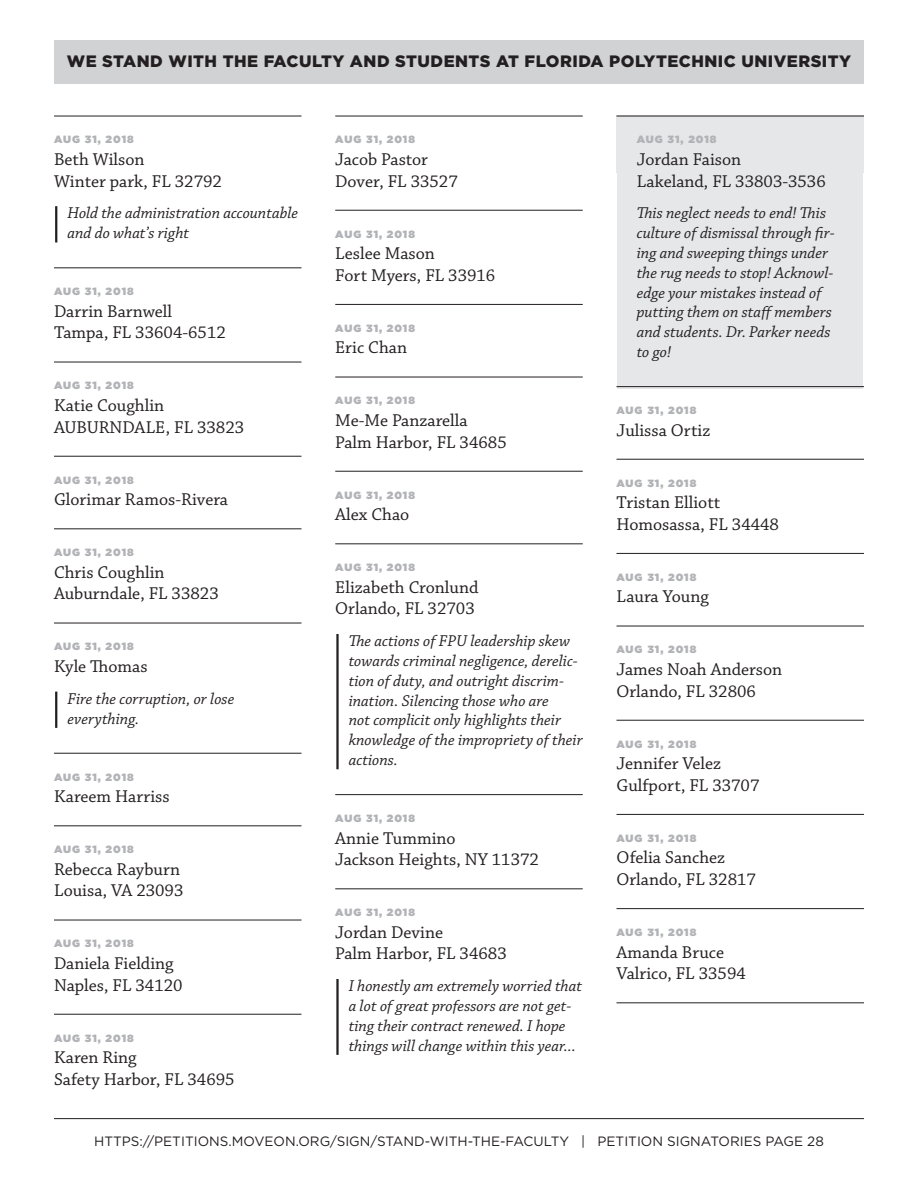
<style>
.page{position:relative;width:918px;height:1188px;background:#fff}
.page>*{position:absolute;margin:0;border:0;box-sizing:border-box;transform-origin:0 0}
.t1{font:18px/21.6px "Chaparral Pro";color:#231f20}
.t2{font:italic 16.5px/19.8px "Chaparral Pro";color:#231f20}
.t3{font:900 16.5px "Gotham";letter-spacing:.03em;color:#231f20}
.t4{font:13.5px "Gotham";color:#231f20}
.t5{font:900 10.5px "Gotham";letter-spacing:.1em;color:#b2b3b7}
</style>
<div class="page">
<div style="left:54px;top:40px;width:810px;height:44px;background:#d1d2d4"></div>
<hr style="left:54px;top:1118px;width:810px;height:1px;background:#231f20">
<hr style="left:54px;top:116px;width:248px;height:1px;background:#231f20">
<hr style="left:55px;top:206px;width:2px;height:36px;background:#231f20">
<hr style="left:54px;top:267px;width:248px;height:1px;background:#231f20">
<hr style="left:54px;top:362px;width:248px;height:1px;background:#231f20">
<hr style="left:54px;top:456px;width:248px;height:1px;background:#231f20">
<hr style="left:54px;top:528px;width:248px;height:1px;background:#231f20">
<hr style="left:54px;top:623px;width:248px;height:1px;background:#231f20">
<hr style="left:55px;top:692px;width:2px;height:36px;background:#231f20">
<hr style="left:54px;top:753px;width:248px;height:1px;background:#231f20">
<hr style="left:54px;top:825px;width:248px;height:1px;background:#231f20">
<hr style="left:54px;top:920px;width:248px;height:1px;background:#231f20">
<hr style="left:54px;top:1014px;width:248px;height:1px;background:#231f20">
<hr style="left:335px;top:116px;width:248px;height:1px;background:#231f20">
<hr style="left:335px;top:210px;width:248px;height:1px;background:#231f20">
<hr style="left:335px;top:304px;width:248px;height:1px;background:#231f20">
<hr style="left:335px;top:377px;width:248px;height:1px;background:#231f20">
<hr style="left:335px;top:471px;width:248px;height:1px;background:#231f20">
<hr style="left:335px;top:543px;width:248px;height:1px;background:#231f20">
<hr style="left:336px;top:634px;width:3px;height:135px;background:#231f20">
<hr style="left:335px;top:794px;width:248px;height:1px;background:#231f20">
<hr style="left:335px;top:888px;width:248px;height:1px;background:#231f20">
<hr style="left:336px;top:979px;width:3px;height:76px;background:#231f20">
<div style="left:616px;top:115px;width:248px;height:57px;background:#e6e7e9"></div>
<hr style="left:616px;top:116px;width:248px;height:1px;background:#231f20">
<div style="left:617px;top:153px;width:246px;height:59px;background:#e6e7e9"></div>
<div style="left:617px;top:186px;width:246px;height:202px;background:#e6e7e9"></div>
<hr style="left:616px;top:386px;width:248px;height:1px;background:#231f20">
<hr style="left:616px;top:459px;width:248px;height:1px;background:#231f20">
<hr style="left:616px;top:553px;width:248px;height:1px;background:#231f20">
<hr style="left:616px;top:626px;width:248px;height:1px;background:#231f20">
<hr style="left:616px;top:720px;width:248px;height:1px;background:#231f20">
<hr style="left:616px;top:814px;width:248px;height:1px;background:#231f20">
<hr style="left:616px;top:908px;width:248px;height:1px;background:#231f20">
<hr style="left:616px;top:1002px;width:248px;height:1px;background:#231f20">
<p class="t3" style="left:67px;top:50px;width:786px">WE STAND WITH THE FACULTY AND STUDENTS AT FLORIDA POLYTECHNIC UNIVERSITY</p>
<p class="t5" style="left:54px;top:132px;width:81px">AUG 31, 2018</p>
<p class="t1" style="left:54px;top:149px;width:169px">Beth Wilson<br>Winter park, FL 32792</p>
<p class="t2" style="left:68px;top:204px;width:232px">Hold the administration accountable and do what’s right</p>
<p class="t5" style="left:54px;top:284px;width:81px">AUG 31, 2018</p>
<p class="t1" style="left:54px;top:301px;width:173px">Darrin Barnwell<br>Tampa, FL 33604-6512</p>
<p class="t5" style="left:54px;top:378px;width:81px">AUG 31, 2018</p>
<p class="t1" style="left:54px;top:395px;width:192px">Katie Coughlin<br>AUBURNDALE, FL 33823</p>
<p class="t5" style="left:54px;top:472px;width:81px">AUG 31, 2018</p>
<p class="t1" style="left:54px;top:489px;width:176px">Glorimar Ramos-Rivera</p>
<p class="t5" style="left:54px;top:545px;width:81px">AUG 31, 2018</p>
<p class="t1" style="left:54px;top:562px;width:166px">Chris Coughlin<br>Auburndale, FL 33823</p>
<p class="t5" style="left:54px;top:639px;width:81px">AUG 31, 2018</p>
<p class="t1" style="left:54px;top:656px;width:95px">Kyle Thomas</p>
<p class="t2" style="left:68px;top:689px;width:168px">Fire the corruption, or lose everything.</p>
<p class="t5" style="left:54px;top:769px;width:81px">AUG 31, 2018</p>
<p class="t1" style="left:54px;top:786px;width:117px">Kareem Harriss</p>
<p class="t5" style="left:54px;top:842px;width:81px">AUG 31, 2018</p>
<p class="t1" style="left:54px;top:859px;width:131px">Rebecca Rayburn<br>Louisa, VA 23093</p>
<p class="t5" style="left:54px;top:936px;width:81px">AUG 31, 2018</p>
<p class="t1" style="left:54px;top:953px;width:130px">Daniela Fielding<br>Naples, FL 34120</p>
<p class="t5" style="left:54px;top:1030px;width:81px">AUG 31, 2018</p>
<p class="t1" style="left:54px;top:1047px;width:182px">Karen Ring<br>Safety Harbor, FL 34695</p>
<p class="t5" style="left:335px;top:132px;width:81px">AUG 31, 2018</p>
<p class="t1" style="left:335px;top:149px;width:124px">Jacob Pastor<br>Dover, FL 33527</p>
<p class="t5" style="left:335px;top:226px;width:81px">AUG 31, 2018</p>
<p class="t1" style="left:335px;top:243px;width:162px">Leslee Mason<br>Fort Myers, FL 33916</p>
<p class="t5" style="left:335px;top:321px;width:81px">AUG 31, 2018</p>
<p class="t1" style="left:335px;top:338px;width:73px">Eric Chan</p>
<p class="t5" style="left:335px;top:393px;width:81px">AUG 31, 2018</p>
<p class="t1" style="left:335px;top:410px;width:173px">Me-Me Panzarella<br>Palm Harbor, FL 34685</p>
<p class="t5" style="left:335px;top:487px;width:81px">AUG 31, 2018</p>
<p class="t1" style="left:335px;top:504px;width:75px">Alex Chao</p>
<p class="t5" style="left:335px;top:560px;width:81px">AUG 31, 2018</p>
<p class="t1" style="left:335px;top:577px;width:145px">Elizabeth Cronlund<br>Orlando, FL 32703</p>
<p class="t2" style="left:349px;top:632px;width:236px">The actions of FPU leadership skew towards criminal negligence, derelic&shy;tion of duty, and outright discrim&shy;ination. Silencing those who are<br>not complicit only highlights their knowledge of the impropriety of their actions.</p>
<p class="t5" style="left:335px;top:811px;width:81px">AUG 31, 2018</p>
<p class="t1" style="left:335px;top:828px;width:205px">Annie Tummino<br>Jackson Heights, NY 11372</p>
<p class="t5" style="left:335px;top:905px;width:81px">AUG 31, 2018</p>
<p class="t1" style="left:335px;top:922px;width:173px">Jordan Devine<br>Palm Harbor, FL 34683</p>
<p class="t2" style="left:349px;top:977px;width:235px">I honestly am extremely worried that a lot of great professors are not get&shy;ting their contract renewed. I hope things will change within this year...</p>
<p class="t5" style="left:637px;top:132px;width:81px">AUG 31, 2018</p>
<p class="t1" style="left:637px;top:149px;width:191px">Jordan Faison<br>Lakeland, FL 33803-3536</p>
<p class="t2" style="left:637px;top:204px;width:199px">This neglect needs to end! This culture of dismissal through fir&shy;ing and sweeping things under the rug needs to stop! Acknowl&shy;edge your mistakes instead of putting them on staff members and students. Dr. Parker needs to go!</p>
<p class="t5" style="left:616px;top:403px;width:81px">AUG 31, 2018</p>
<p class="t1" style="left:616px;top:420px;width:95px">Julissa Ortiz</p>
<p class="t5" style="left:616px;top:475px;width:81px">AUG 31, 2018</p>
<p class="t1" style="left:616px;top:492px;width:164px">Tristan Elliott<br>Homosassa, FL 34448</p>
<p class="t5" style="left:616px;top:570px;width:81px">AUG 31, 2018</p>
<p class="t1" style="left:616px;top:587px;width:94px">Laura Young</p>
<p class="t5" style="left:616px;top:642px;width:81px">AUG 31, 2018</p>
<p class="t1" style="left:616px;top:659px;width:167px">James Noah Anderson<br>Orlando, FL 32806</p>
<p class="t5" style="left:616px;top:736px;width:81px">AUG 31, 2018</p>
<p class="t1" style="left:616px;top:753px;width:145px">Jennifer Velez<br>Gulfport, FL 33707</p>
<p class="t5" style="left:616px;top:831px;width:81px">AUG 31, 2018</p>
<p class="t1" style="left:616px;top:848px;width:141px">Ofelia Sanchez<br>Orlando, FL 32817</p>
<p class="t5" style="left:616px;top:925px;width:81px">AUG 31, 2018</p>
<p class="t1" style="left:616px;top:942px;width:131px">Amanda Bruce<br>Valrico, FL 33594</p>
<p class="t4" style="left:94px;top:1133px;width:731px">HTTPS://PETITIONS.MOVEON.ORG/SIGN/STAND-WITH-THE-FACULTY | PETITION SIGNATORIES PAGE 28</p>
</div>
